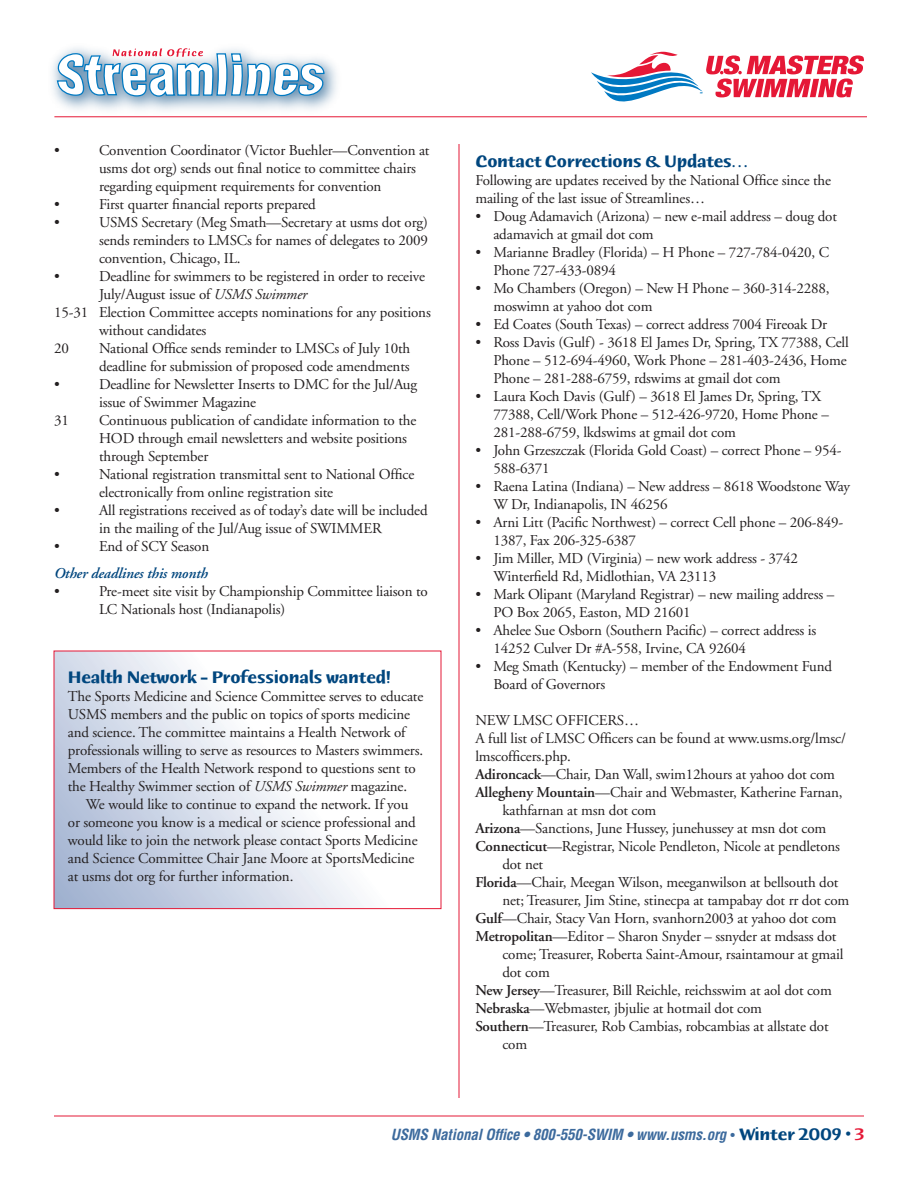
<style>
.page{position:relative;width:918px;height:1188px;background:#fff}
.page>*{position:absolute;margin:0;border:0;box-sizing:border-box;transform-origin:0 0}
.News_Brief_Head{font:700 18px "Humana Sans ITC";letter-spacing:-.01em;color:#00467e}
.Auto_Bullet{font:15px/18px "Adobe Garamond";letter-spacing:-.01em;color:#231f20}
.Calendar_Auto_Bullet{font:15px/18px "Adobe Garamond";letter-spacing:-.01em;color:#231f20}
.BT_Bullet{font:15px/18px "Adobe Garamond";letter-spacing:-.01em;color:#231f20}
.BT_No_Indent{font:15px/18px "Adobe Garamond";letter-spacing:-.01em;color:#231f20}
.Calendar_Number_Entr{font:15px/18px "Adobe Garamond";letter-spacing:-.01em;color:#231f20}
.BT{font:15px/18px "Adobe Garamond";letter-spacing:-.01em;color:#231f20}
.t1{font:italic 700 condensed 15px "Helvetica";letter-spacing:-.01em;color:#3c6a9d}
.BT_Subhead{font:italic 600 15px "Adobe Garamond";letter-spacing:-.01em;color:#00467e}
.s1{font-style:italic}
.s2{font-weight:600}
.s3{font-family:"Adobe Garamond";font-weight:400;font-style:normal;font-stretch:normal}
.s4{font-family:"Humana Sans ITC";font-style:normal;font-stretch:normal;font-size:18px;color:#00467e}
.s5{font-family:"Humana Sans ITC";font-style:normal;font-stretch:normal;font-size:18px;color:#e51836}
</style>
<div class="page">
<hr style="left:54px;top:1116px;width:810px;height:1px;background:#e51836">
<hr style="left:459px;top:144px;width:1px;height:954px;background:#e51836">
<img style="left:52px;top:60px;width:297px;height:58px">
<svg style="left:56px;top:47px;width:269px;height:71px"></svg>
<svg style="left:591px;top:52px;width:273px;height:50px"></svg>
<hr style="left:54px;top:116px;width:813px;height:1px;background:#e51836">
<svg style="left:56px;top:653px;width:308px;height:254px"></svg>
<div style="left:54px;top:651px;width:387px;height:258px;border:1px solid #e51836"></div>
<p class="Calendar_Auto_Bullet" style="left:54px;top:142px;width:7px">•</p>
<p class="Calendar_Auto_Bullet" style="left:99px;top:142px;width:332px">Convention Coordinator (Victor Buehler—Convention at usms dot org) sends out final notice to committee chairs regarding equipment requirements for convention</p>
<p class="Calendar_Auto_Bullet" style="left:54px;top:196px;width:7px">•</p>
<p class="Calendar_Auto_Bullet" style="left:99px;top:196px;width:218px">First quarter financial reports prepared</p>
<p class="Calendar_Auto_Bullet" style="left:54px;top:214px;width:7px">•</p>
<p class="Calendar_Auto_Bullet" style="left:99px;top:214px;width:331px;text-align:justify">USMS Secretary (Meg Smath—Secretary at usms dot org) sends reminders to LMSCs for names of delegates to 2009 convention, Chicago, IL.</p>
<p class="Calendar_Auto_Bullet" style="left:54px;top:268px;width:7px">•</p>
<p class="Calendar_Auto_Bullet" style="left:99px;top:268px;width:327px">Deadline for swimmers to be registered in order to receive<br>July/August issue of <span class="s1">USMS Swimmer</span></p>
<p class="Calendar_Number_Entr" style="left:99px;top:304px;width:333px;text-indent:-45px">15-31 Election Committee accepts nominations for any positions without candidates</p>
<p class="Calendar_Number_Entr" style="left:54px;top:340px;width:16px">20</p>
<p class="Calendar_Number_Entr" style="left:99px;top:340px;width:313px">National Office sends reminder to LMSCs of July 10th deadline for submission of proposed code amendments</p>
<p class="Calendar_Auto_Bullet" style="left:54px;top:376px;width:7px">•</p>
<p class="Calendar_Auto_Bullet" style="left:99px;top:376px;width:320px">Deadline for Newsletter Inserts to DMC for the Jul/Aug issue of Swimmer Magazine</p>
<p class="Calendar_Number_Entr" style="left:54px;top:412px;width:16px">31</p>
<p class="Calendar_Number_Entr" style="left:99px;top:412px;width:319px">Continuous publication of candidate information to the<br>HOD through email newsletters and website positions through September</p>
<p class="Calendar_Auto_Bullet" style="left:54px;top:466px;width:7px">•</p>
<p class="Calendar_Auto_Bullet" style="left:99px;top:466px;width:317px">National registration transmittal sent to National Office electronically from online registration site</p>
<p class="Calendar_Auto_Bullet" style="left:54px;top:502px;width:7px">•</p>
<p class="Calendar_Auto_Bullet" style="left:99px;top:502px;width:330px">All registrations received as of today’s date will be included in the mailing of the Jul/Aug issue of SWIMMER</p>
<p class="Calendar_Auto_Bullet" style="left:54px;top:538px;width:7px">•</p>
<p class="Calendar_Auto_Bullet" style="left:99px;top:538px;width:112px">End of SCY Season</p>
<p class="BT_Subhead" style="left:54px;top:565px;width:155px">Other deadlines this month</p>
<p class="Calendar_Auto_Bullet" style="left:54px;top:583px;width:7px">•</p>
<p class="Calendar_Auto_Bullet" style="left:99px;top:583px;width:330px">Pre-meet site visit by Championship Committee liaison to<br>LC Nationals host (Indianapolis)</p>
<p class="News_Brief_Head" style="left:68px;top:668px;width:325px">Health Network – Professionals wanted!</p>
<p class="BT_No_Indent" style="left:68px;top:687px;width:357px">The Sports Medicine and Science Committee serves to educate USMS members and the public on topics of sports medicine and science. The committee maintains a Health Network of professionals willing to serve as resources to Masters swimmers.<br>Members of the Health Network respond to questions sent to the Healthy Swimmer section of <span class="s1">USMS Swimmer</span> magazine.</p>
<p class="BT" style="left:68px;top:795px;width:351px;text-indent:18px">We would like to continue to expand the network. If you or someone you know is a medical or science professional and would like to join the network please contact Sports Medicine and Science Committee Chair Jane Moore at SportsMedicine at usms dot org for further information.</p>
<p class="News_Brief_Head" style="left:475px;top:152px;width:276px">Contact Corrections &amp; Updates…</p>
<p class="BT_No_Indent" style="left:475px;top:172px;width:357px">Following are updates received by the National Office since the mailing of the last issue of Streamlines…</p>
<p class="Auto_Bullet" style="left:493px;top:208px;width:345px;text-indent:-18px">• Doug Adamavich (Arizona) – new e-mail address – doug dot adamavich at gmail dot com</p>
<p class="Auto_Bullet" style="left:493px;top:244px;width:337px;text-indent:-18px">• Marianne Bradley (Florida) – H Phone – 727-784-0420, C<br>Phone 727-433-0894</p>
<p class="Auto_Bullet" style="left:493px;top:280px;width:338px;text-indent:-18px">• Mo Chambers (Oregon) – New H Phone – 360-314-2288, moswimn at yahoo dot com</p>
<p class="Auto_Bullet" style="left:475px;top:316px;width:353px">• Ed Coates (South Texas) – correct address 7004 Fireoak Dr</p>
<p class="Auto_Bullet" style="left:493px;top:334px;width:357px;text-indent:-18px">• Ross Davis (Gulf) - 3618 El James Dr, Spring, TX 77388, Cell<br>Phone – 512-694-4960, Work Phone – 281-403-2436, Home<br>Phone – 281-288-6759, rdswims at gmail dot com</p>
<p class="Auto_Bullet" style="left:493px;top:388px;width:337px;text-indent:-18px">• Laura Koch Davis (Gulf) – 3618 El James Dr, Spring, TX<br>77388, Cell/Work Phone – 512-426-9720, Home Phone –<br>281-288-6759, lkdswims at gmail dot com</p>
<p class="Auto_Bullet" style="left:493px;top:442px;width:350px;text-indent:-18px">• John Grzeszczak (Florida Gold Coast) – correct Phone – 954-<br>588-6371</p>
<p class="Auto_Bullet" style="left:493px;top:478px;width:358px;text-indent:-18px">• Raena Latina (Indiana) – New address – 8618 Woodstone Way<br>W Dr, Indianapolis, IN 46256</p>
<p class="Auto_Bullet" style="left:493px;top:514px;width:351px;text-indent:-18px">• Arni Litt (Pacific Northwest) – correct Cell phone – 206-849-<br>1387, Fax 206-325-6387</p>
<p class="Auto_Bullet" style="left:493px;top:550px;width:306px;text-indent:-18px">• Jim Miller, MD (Virginia) – new work address - 3742<br>Winterfield Rd, Midlothian, VA 23113</p>
<p class="Auto_Bullet" style="left:493px;top:586px;width:342px;text-indent:-18px">• Mark Olipant (Maryland Registrar) – new mailing address –<br>PO Box 2065, Easton, MD 21601</p>
<p class="Auto_Bullet" style="left:493px;top:622px;width:325px;text-indent:-18px">• Ahelee Sue Osborn (Southern Pacific) – correct address is<br>14252 Culver Dr #A-558, Irvine, CA 92604</p>
<p class="Auto_Bullet" style="left:493px;top:658px;width:340px;text-indent:-18px">• Meg Smath (Kentucky) – member of the Endowment Fund<br>Board of Governors</p>
<p class="BT_Bullet" style="left:475px;top:712px;width:165px">NEW LMSC OFFICERS…</p>
<p class="BT_No_Indent" style="left:475px;top:730px;width:372px">A full list of LMSC Officers can be found at www.usms.org/lmsc/ lmscofficers.php.</p>
<p class="BT_Bullet" style="left:475px;top:766px;width:361px"><span class="s2">Adironcack</span>—Chair, Dan Wall, swim12hours at yahoo dot com</p>
<p class="BT_Bullet" style="left:502px;top:784px;width:342px;text-indent:-27px"><span class="s2">Allegheny Mountain</span>—Chair and Webmaster, Katherine Farnan, kathfarnan at msn dot com</p>
<p class="BT_Bullet" style="left:475px;top:820px;width:353px"><span class="s2">Arizona</span>—Sanctions, June Hussey, junehussey at msn dot com</p>
<p class="BT_Bullet" style="left:502px;top:838px;width:339px;text-indent:-27px"><span class="s2">Connecticut</span>—Registrar, Nicole Pendleton, Nicole at pendletons dot net</p>
<p class="BT_Bullet" style="left:502px;top:874px;width:349px;text-indent:-27px"><span class="s2">Florida</span>—Chair, Meegan Wilson, meeganwilson at bellsouth dot net; Treasurer, Jim Stine, stinecpa at tampabay dot rr dot com</p>
<p class="BT_Bullet" style="left:475px;top:910px;width:363px"><span class="s2">Gulf</span>—Chair, Stacy Van Horn, svanhorn2003 at yahoo dot com</p>
<p class="BT_Bullet" style="left:502px;top:928px;width:343px;text-indent:-27px"><span class="s2">Metropolitan</span>—Editor – Sharon Snyder – ssnyder at mdsass dot come; Treasurer, Roberta Saint-Amour, rsaintamour at gmail dot com</p>
<p class="BT_Bullet" style="left:475px;top:982px;width:358px"><span class="s2">New Jersey</span>—Treasurer, Bill Reichle, reichsswim at aol dot com</p>
<p class="BT_Bullet" style="left:475px;top:1000px;width:288px"><span class="s2">Nebraska</span>—Webmaster, jbjulie at hotmail dot com</p>
<p class="BT_Bullet" style="left:502px;top:1018px;width:328px;text-indent:-27px"><span class="s2">Southern</span>—Treasurer, Rob Cambias, robcambias at allstate dot com</p>
<p class="t1" style="left:391px;top:1125px;width:475px">USMS National Office • 800-550-SWIM • www.usms.org <span class="s3">•</span> <span class="s4">Winter 2009 •</span> <span class="s5">3</span></p>
</div>
